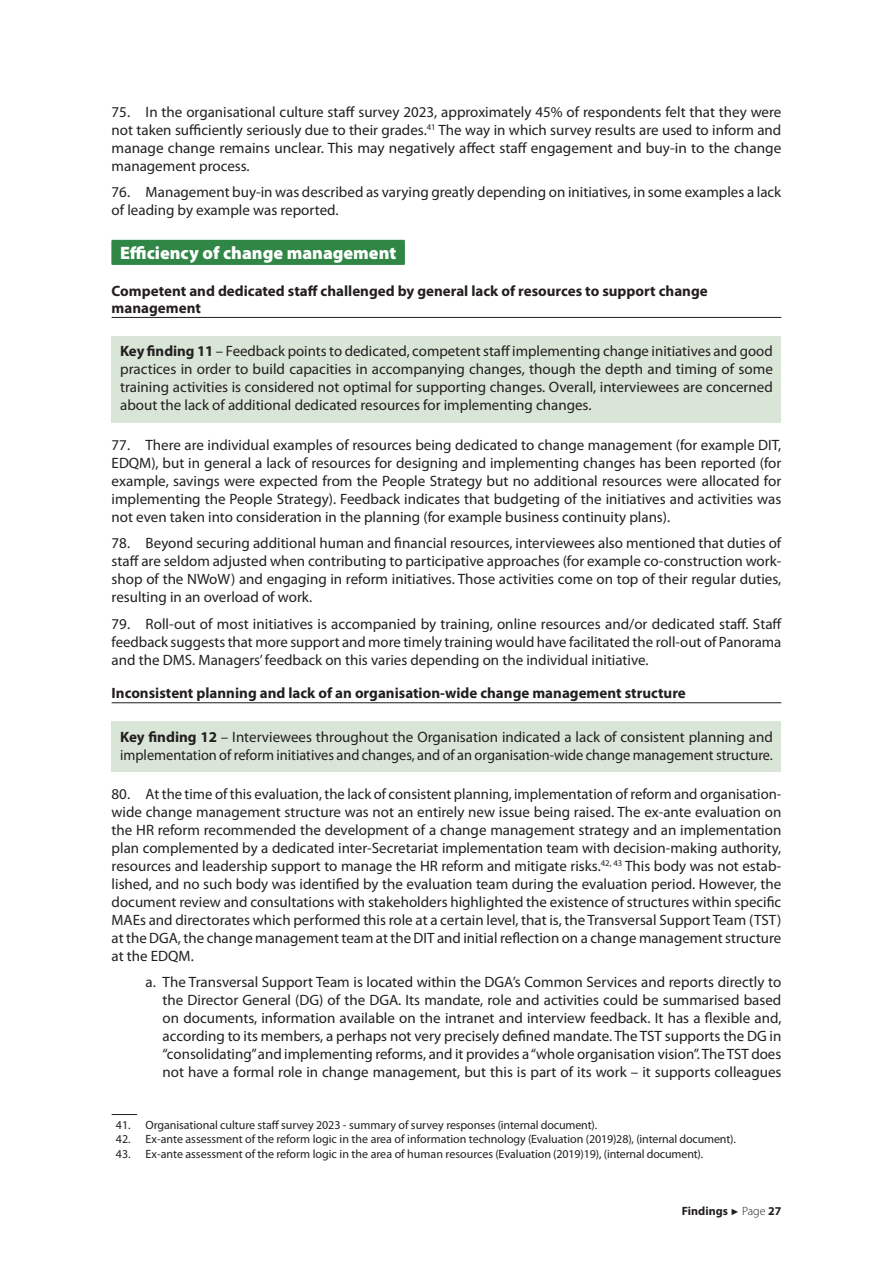
<style>
.page{position:relative;width:893px;height:1263px;background:#fff}
.page>*{position:absolute;margin:0;border:0;box-sizing:border-box;transform-origin:0 0}
.t1{font:900 18px "Myriad Pro";color:#fff}
.t2{font:15px/18px "Myriad Pro";color:#231f20;text-align:justify}
.t3{font:700 15px/16.5px "Myriad Pro";color:#231f20}
.t4{font:12px "Myriad Pro";letter-spacing:-.005em;color:#231f20}
.t5{font:700 12px "Myriad Pro";color:#231f20}
.s1{font-weight:700}
.s2{font-family:"Arial";font-weight:400;font-size:9px}
.s3{font-weight:300}
</style>
<div class="page">
<div style="left:112px;top:241px;width:293px;height:24px;background:#419054"></div>
<div style="left:112px;top:240px;width:293px;height:24px;background:#308745"></div>
<hr style="left:112px;top:317px;width:669px;height:1px;background:#231f20">
<div style="left:112px;top:337px;width:669px;height:86px;background:#d9e5d7"></div>
<hr style="left:112px;top:702px;width:669px;height:1px;background:#231f20">
<div style="left:112px;top:722px;width:669px;height:50px;background:#d9e5d7"></div>
<svg style="left:112px;top:1114px;width:25px;height:1px"></svg>
<p class="t2" style="left:112px;top:102px;width:671px">75. In the organisational culture staff survey 2023, approximately 45% of respondents felt that they were not taken sufficiently seriously due to their grades.<sup>41</sup> The way in which survey results are used to inform and manage change remains unclear. This may negatively affect staff engagement and buy-in to the change management process.</p>
<p class="t2" style="left:112px;top:183px;width:671px">76. Management buy-in was described as varying greatly depending on initiatives, in some examples a lack of leading by example was reported.</p>
<p class="t1" style="left:120px;top:240px;width:278px">Efficiency of change management</p>
<p class="t3" style="left:112px;top:282px;width:598px">Competent and dedicated staff challenged by general lack of resources to support change management</p>
<p class="t2" style="left:120px;top:342px;width:654px"><span class="s1">Key finding 11</span> – Feedback points to dedicated, competent staff implementing change initiatives and good practices in order to build capacities in accompanying changes, though the depth and timing of some training activities is considered not optimal for supporting changes. Overall, interviewees are concerned about the lack of additional dedicated resources for implementing changes.</p>
<p class="t2" style="left:112px;top:435px;width:671px">77. There are individual examples of resources being dedicated to change management (for example DIT, EDQM), but in general a lack of resources for designing and implementing changes has been reported (for example, savings were expected from the People Strategy but no additional resources were allocated for implementing the People Strategy). Feedback indicates that budgeting of the initiatives and activities was not even taken into consideration in the planning (for example business continuity plans).</p>
<p class="t2" style="left:112px;top:534px;width:671px">78. Beyond securing additional human and financial resources, interviewees also mentioned that duties of staff are seldom adjusted when contributing to participative approaches (for example co-construction work&shy;shop of the NWoW) and engaging in reform initiatives. Those activities come on top of their regular duties, resulting in an overload of work.</p>
<p class="t2" style="left:112px;top:614px;width:672px">79. Roll-out of most initiatives is accompanied by training, online resources and/or dedicated staff. Staff feedback suggests that more support and more timely training would have facilitated the roll-out of Panorama and the DMS. Managers’ feedback on this varies depending on the individual initiative.</p>
<p class="t3" style="left:112px;top:684px;width:576px">Inconsistent planning and lack of an organisation-wide change management structure</p>
<p class="t2" style="left:120px;top:727px;width:654px"><span class="s1">Key finding 12</span> – Interviewees throughout the Organisation indicated a lack of consistent planning and implementation of reform initiatives and changes, and of an organisation-wide change management structure.</p>
<p class="t2" style="left:112px;top:785px;width:671px">80. At the time of this evaluation, the lack of consistent planning, implementation of reform and organisation&shy;wide change management structure was not an entirely new issue being raised. The ex-ante evaluation on the HR reform recommended the development of a change management strategy and an implementation plan complemented by a dedicated inter-Secretariat implementation team with decision-making authority, resources and leadership support to manage the HR reform and mitigate risks.<sup>42,</sup> <sup>43</sup> This body was not estab&shy;lished, and no such body was identified by the evaluation team during the evaluation period. However, the document review and consultations with stakeholders highlighted the existence of structures within specific MAEs and directorates which performed this role at a certain level, that is, the Transversal Support Team (TST) at the DGA, the change management team at the DIT and initial reflection on a change management structure at the EDQM.</p>
<p class="t2" style="left:163px;top:973px;width:620px;text-indent:-17px">a. The Transversal Support Team is located within the DGA’s Common Services and reports directly to the Director General (DG) of the DGA. Its mandate, role and activities could be summarised based on documents, information available on the intranet and interview feedback. It has a flexible and, according to its members, a perhaps not very precisely defined mandate. The TST supports the DG in “consolidating” and implementing reforms, and it provides a “whole organisation vision”. The TST does not have a formal role in change management, but this is part of its work – it supports colleagues</p>
<p class="t4" style="left:116px;top:1117px;width:483px">41. Organisational culture staff survey 2023 - summary of survey responses (internal document).</p>
<p class="t4" style="left:116px;top:1132px;width:622px">42. Ex-ante assessment of the reform logic in the area of information technology (Evaluation (2019)28), (internal document).</p>
<p class="t4" style="left:116px;top:1146px;width:589px">43. Ex-ante assessment of the reform logic in the area of human resources (Evaluation (2019)19), (internal document).</p>
<p class="t5" style="left:682px;top:1203px;width:101px">Findings <span class="s2">►</span> <span class="s3">Page</span> 27</p>
</div>
